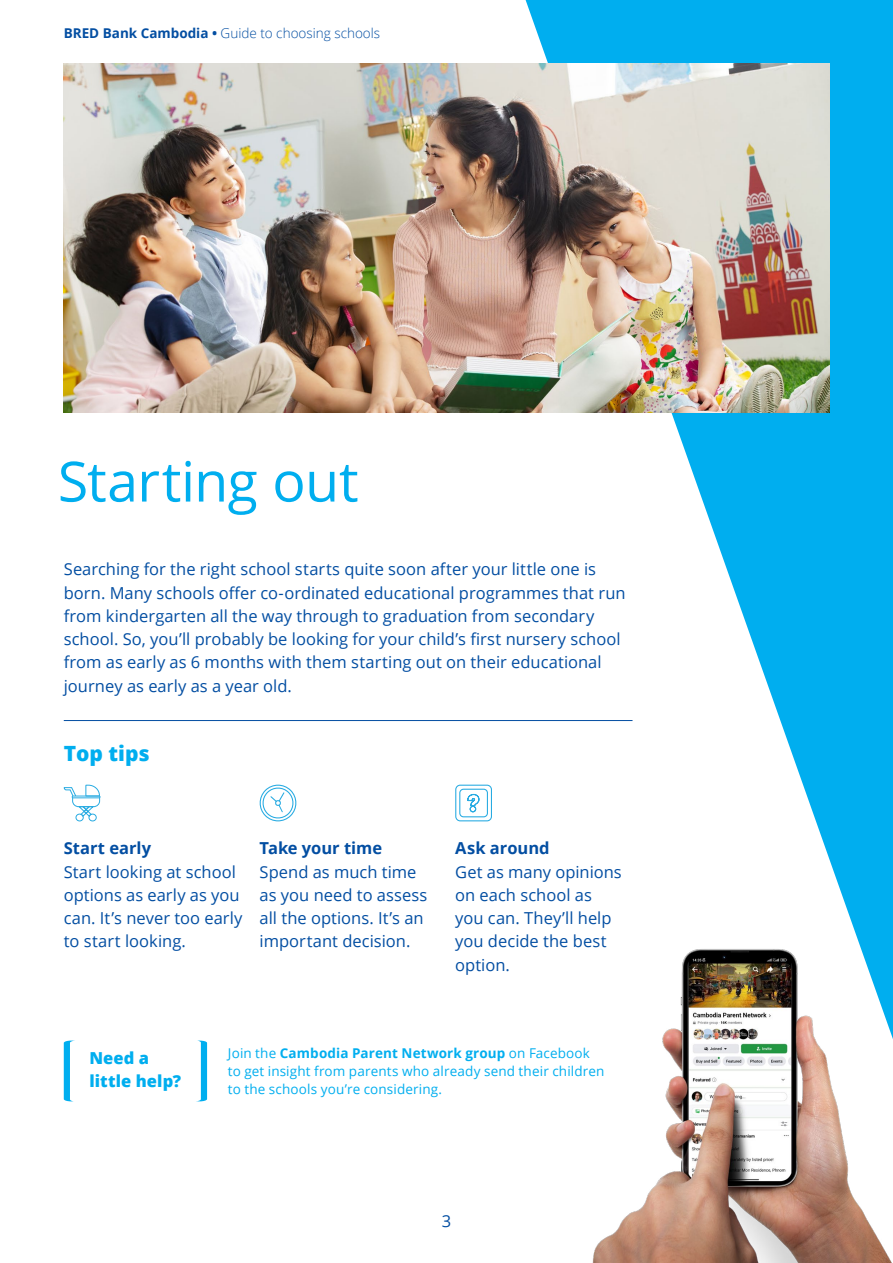
<style>
.page{position:relative;width:893px;height:1263px;background:#fff}
.page>*{position:absolute;margin:0;border:0;box-sizing:border-box;transform-origin:0 0}
.t1{font:55.5px "Open Sans";letter-spacing:-.01em;color:#00aeef}
.t2{font:800 21px "Open Sans";color:#00aeef}
.t3{font:16.5px/23.2px "Open Sans";color:#034ea2}
.t4{font:700 16.5px "Open Sans";color:#034ea2}
.t5{font:800 16.5px/23.2px "Open Sans";letter-spacing:.005em;color:#00aeef}
.t6{font:13.5px/18px "Open Sans";letter-spacing:.01em;color:#00aeef}
.t7{font:300 13.5px "Open Sans";color:#034ea2}
.s1{font-weight:700}
</style>
<div class="page">
<svg style="left:526px;top:0;width:367px;height:832px;fill:#00aeef"></svg>
<img style="left:64px;top:64px;width:765px;height:349px">
<hr style="left:64px;top:720px;width:568px;height:1px;background:#034ea2">
<svg style="left:197px;top:1040px;width:10px;height:61px"></svg>
<svg style="left:64px;top:1040px;width:11px;height:61px"></svg>
<div style="left:88px;top:813px;width:9px;height:8px;border:1px solid #28abe2;border-radius:50%"></div>
<div style="left:75px;top:813px;width:9px;height:8px;border:1px solid #28abe2;border-radius:50%"></div>
<svg style="left:64px;top:785px;width:37px;height:33px"></svg>
<svg style="left:260px;top:785px;width:36px;height:36px"></svg>
<svg style="left:455px;top:785px;width:37px;height:36px"></svg>
<img style="left:592px;top:832px;width:301px;height:431px">
<p class="t7" style="left:64px;top:24px;width:318px"><span class="s1">BRED Bank Cambodia •</span> Guide to choosing schools</p>
<h1 class="t1" style="left:58px;top:443px;width:302px">Starting out</h1>
<p class="t3" style="left:64px;top:557px;width:563px">Searching for the right school starts quite soon after your little one is born. Many schools offer co-ordinated educational programmes that run from kindergarten all the way through to graduation from secondary school. So, you’ll probably be looking for your child’s first nursery school from as early as 6 months with them starting out on their educational journey as early as a year old.</p>
<p class="t2" style="left:64px;top:738px;width:87px">Top tips</p>
<p class="t4" style="left:64px;top:836px;width:89px">Start early</p>
<p class="t3" style="left:64px;top:859px;width:180px">Start looking at school options as early as you can. It’s never too early to start looking.</p>
<p class="t4" style="left:260px;top:836px;width:124px">Take your time</p>
<p class="t3" style="left:260px;top:859px;width:169px">Spend as much time as you need to assess all the options. It’s an important decision.</p>
<p class="t4" style="left:455px;top:836px;width:96px">Ask around</p>
<p class="t3" style="left:455px;top:859px;width:168px">Get as many opinions on each school as you can. They’ll help you decide the best option.</p>
<p class="t5" style="left:89px;top:1045px;width:93px">Need a little help?</p>
<p class="t6" style="left:228px;top:1043px;width:378px">Join the <span class="s1">Cambodia Parent Network group</span> on Facebook to get insight from parents who already send their children to the schools you’re considering.</p>
<p class="t3" style="left:442px;top:1209px;width:11px">3</p>
</div>
